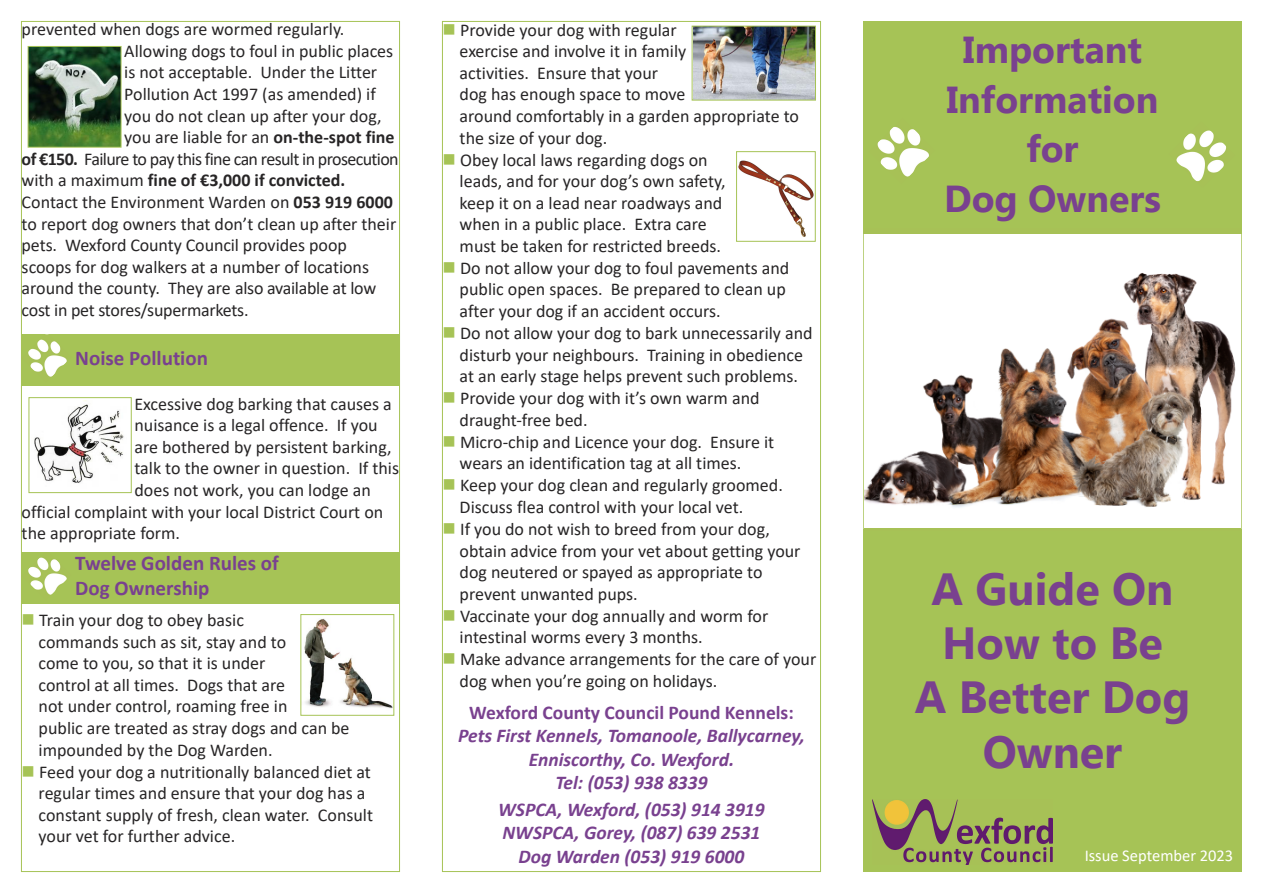
<style>
.page{position:relative;width:1263px;height:893px;background:#fff}
.page>*{position:absolute;margin:0;border:0;box-sizing:border-box;transform-origin:0 0}
.t1{font:700 45px/54.6px "Gadugi";color:#79418f;text-align:center}
.t2{font:700 37.5px/49.5px "Gadugi";color:#79418f;text-align:center}
.t3{font:700 21px/25.2px "Calibri";color:#79418f}
.t4{font:italic 700 19.5px/23.4px "Calibri";color:#79418f;text-align:center}
.t5{font:700 19.5px "Calibri";color:#79418f}
.t6{font:18px/21.6px "Calibri";color:#272526}
.t7{font:18px "Calibri";letter-spacing:-.035em;color:#272526}
.t8{font:700 18px "Calibri";color:#272526}
.t9{font:16.5px "Calibri";color:#fff}
.s1{font-weight:700}
.s2{font-weight:400}
.s3{color:#a6c356}
</style>
<div class="page">
<div style="left:863px;top:529px;width:379px;height:343px;background:#a6c356"></div>
<div style="left:863px;top:21px;width:379px;height:213px;background:#a6c356"></div>
<div style="left:863px;top:227px;width:379px;height:304px;border:2px solid #a6c356"></div>
<img style="left:865px;top:229px;width:375px;height:301px">
<img style="left:873px;top:799px;width:179px;height:66px">
<img style="left:877px;top:127px;width:52px;height:50px">
<img style="left:1176px;top:130px;width:51px;height:52px">
<img style="left:30px;top:48px;width:89px;height:97px">
<div style="left:28px;top:46px;width:93px;height:101px;border:1px solid #a6c356"></div>
<div style="left:21px;top:335px;width:379px;height:51px;background:#a6c356"></div>
<img style="left:28px;top:339px;width:39px;height:38px">
<div style="left:21px;top:552px;width:379px;height:51px;background:#a6c356"></div>
<img style="left:28px;top:557px;width:39px;height:38px">
<img style="left:34px;top:404px;width:90px;height:79px">
<div style="left:29px;top:397px;width:102px;height:96px;border:1px solid #a6c356"></div>
<img style="left:304px;top:619px;width:88px;height:90px">
<img style="left:694px;top:28px;width:120px;height:70px">
<div style="left:692px;top:26px;width:124px;height:74px;border:1px solid #a6c356"></div>
<img style="left:738px;top:160px;width:75px;height:77px">
<div style="left:736px;top:151px;width:79px;height:90px;border:1px solid #a6c356"></div>
<p class="t6" style="left:22px;top:20px;width:324px">prevented when dogs are wormed regularly.</p>
<p class="t6" style="left:124px;top:41px;width:270px">Allowing dogs to foul in public places</p>
<p class="t6" style="left:124px;top:63px;width:254px">is not acceptable. Under the Litter</p>
<p class="t6" style="left:124px;top:85px;width:253px">Pollution Act 1997 (as amended) if</p>
<p class="t6" style="left:124px;top:106px;width:259px">you do not clean up after your dog,</p>
<p class="t6" style="left:124px;top:128px;width:272px">you are liable for an <span class="s1">on-the-spot fine</span></p>
<p class="t7" style="left:22px;top:151px;width:379px"><span class="s1">of €150.</span> Failure to pay this fine can result in prosecution</p>
<p class="t8" style="left:22px;top:173px;width:325px"><span class="s2">with a maximum</span> fine of €3,000 if convicted.</p>
<p class="t6" style="left:22px;top:193px;width:373px">Contact the Environment Warden on <span class="s1">053 919 6000</span></p>
<p class="t6" style="left:22px;top:214px;width:376px">to report dog owners that don’t clean up after their</p>
<p class="t6" style="left:22px;top:236px;width:327px">pets. Wexford County Council provides poop</p>
<p class="t6" style="left:22px;top:257px;width:349px">scoops for dog walkers at a number of locations</p>
<p class="t6" style="left:22px;top:279px;width:356px">around the county. They are also available at low</p>
<p class="t6" style="left:22px;top:301px;width:228px">cost in pet stores/supermarkets.</p>
<p class="t3" style="left:75px;top:347px;width:134px">Noise Pollution</p>
<p class="t6" style="left:134px;top:394px;width:259px">Excessive dog barking that causes a</p>
<p class="t6" style="left:134px;top:416px;width:245px">nuisance is a legal offence. If you</p>
<p class="t6" style="left:134px;top:437px;width:259px">are bothered by persistent barking,</p>
<p class="t6" style="left:134px;top:459px;width:266px">talk to the owner in question. If this</p>
<p class="t6" style="left:134px;top:481px;width:238px">does not work, you can lodge an</p>
<p class="t6" style="left:22px;top:502px;width:363px">official complaint with your local District Court on</p>
<p class="t6" style="left:22px;top:524px;width:160px">the appropriate form.</p>
<p class="t3" style="left:75px;top:552px;width:205px">Twelve Golden Rules of<br>Dog Ownership</p>
<p class="t6" style="left:39px;top:611px;width:312px;text-indent:-17px"><span class="s3">■</span> Train your dog to obey basic<br>commands such as sit, stay and to<br>come to you, so that it is under<br>control at all times. Dogs that are<br>not under control, roaming free in<br>public are treated as stray dogs and can be impounded by the Dog Warden.</p>
<p class="t6" style="left:39px;top:762px;width:336px;text-indent:-17px"><span class="s3">■</span> Feed your dog a nutritionally balanced diet at regular times and ensure that your dog has a constant supply of fresh, clean water. Consult your vet for further advice.</p>
<p class="t6" style="left:460px;top:20px;width:341px;text-indent:-17px"><span class="s3">■</span> Provide your dog with regular<br>exercise and involve it in family<br>activities. Ensure that your<br>dog has enough space to move<br>around comfortably in a garden appropriate to the size of your dog.</p>
<p class="t6" style="left:460px;top:150px;width:267px;text-indent:-17px"><span class="s3">■</span> Obey local laws regarding dogs on leads, and for your dog’s own safety, keep it on a lead near roadways and when in a public place. Extra care must be taken for restricted breeds.</p>
<p class="t6" style="left:460px;top:259px;width:331px;text-indent:-17px"><span class="s3">■</span> Do not allow your dog to foul pavements and public open spaces. Be prepared to clean up after your dog if an accident occurs.</p>
<p class="t6" style="left:443px;top:324px;width:371px;text-align:center"><span class="s3">■</span> Do not allow your dog to bark unnecessarily and disturb your neighbours. Training in obedience<br>at an early stage helps prevent such problems.</p>
<p class="t6" style="left:460px;top:389px;width:301px;text-indent:-17px"><span class="s3">■</span> Provide your dog with it’s own warm and draught-free bed.</p>
<p class="t6" style="left:460px;top:433px;width:316px;text-indent:-17px"><span class="s3">■</span> Micro-chip and Licence your dog. Ensure it wears an identification tag at all times.</p>
<p class="t6" style="left:460px;top:476px;width:325px;text-indent:-17px"><span class="s3">■</span> Keep your dog clean and regularly groomed.<br>Discuss flea control with your local vet.</p>
<p class="t6" style="left:460px;top:520px;width:342px;text-indent:-17px"><span class="s3">■</span> If you do not wish to breed from your dog, obtain advice from your vet about getting your dog neutered or spayed as appropriate to prevent unwanted pups.</p>
<p class="t6" style="left:460px;top:606px;width:310px;text-indent:-17px"><span class="s3">■</span> Vaccinate your dog annually and worm for intestinal worms every 3 months.</p>
<p class="t6" style="left:460px;top:650px;width:358px;text-indent:-17px"><span class="s3">■</span> Make advance arrangements for the care of your dog when you’re going on holidays.</p>
<p class="t5" style="left:469px;top:704px;width:326px">Wexford County Council Pound Kennels:</p>
<p class="t4" style="left:458px;top:725px;width:348px">Pets First Kennels, Tomanoole, Ballycarney,<br>Enniscorthy, Co. Wexford.<br>Tel: (053) 938 8339</p>
<p class="t4" style="left:498px;top:799px;width:268px">WSPCA, Wexford, (053) 914 3919<br>NWSPCA, Gorey, (087) 639 2531<br>Dog Warden (053) 919 6000</p>
<h2 class="t2" style="left:944px;top:23px;width:218px">Important<br>Information for<br>Dog Owners</h2>
<h1 class="t1" style="left:915px;top:559px;width:277px">A Guide On<br>How to Be<br>A Better Dog<br>Owner</h1>
<p class="t9" style="left:1085px;top:849px;width:150px">Issue September 2023</p>
</div>
